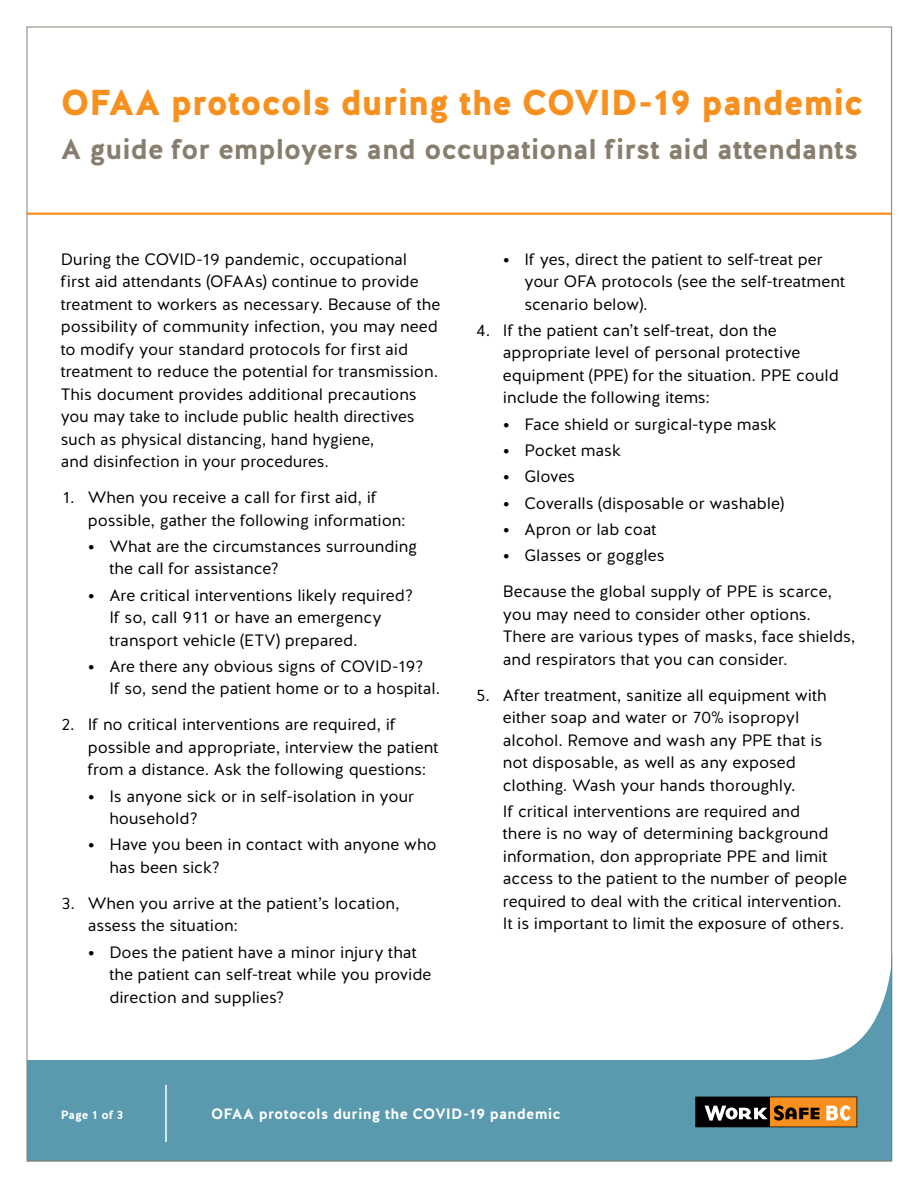
<style>
.page{position:relative;width:918px;height:1188px;background:#fff}
.page>*{position:absolute;margin:0;border:0;box-sizing:border-box;transform-origin:0 0}
.t1{font:36px "Work Safe BC Halis R Black";letter-spacing:-.01em;color:#f7901e}
.t2{font:28.5px "Work Safe BC Halis R Bold";letter-spacing:-.005em;color:#887e6e}
.t3{font:16.5px/22.5px "Work Safe BC Halis R Book";color:#000}
.t4{font:15px "Work Safe BC Halis R Bold";letter-spacing:.015em;color:#fff}
.t5{font:12px "Work Safe BC Halis R Bold";letter-spacing:-.01em;color:#fff}
.s1{font-family:"Work Safe BC Halis R Black"}
</style>
<div class="page">
<svg style="left:29px;top:975px;width:861px;height:184px;fill:#599aae"></svg>
<svg style="left:695px;top:1097px;width:162px;height:30px;background:#885e31"></svg>
<hr style="left:165px;top:1085px;width:2px;height:57px;background:#fff">
<hr style="left:27px;top:213px;width:865px;height:2px;background:#f7901e">
<h1 class="t1" style="left:61px;top:79px;width:805px">OFAA protocols during the COVID-19 pandemic</h1>
<h2 class="t2" style="left:61px;top:130px;width:799px">A guide for employers and occupational first aid attendants</h2>
<p class="t3" style="left:61px;top:248px;width:381px">During the COVID-19 pandemic, occupational first aid attendants (OFAAs) continue to provide treatment to workers as necessary. Because of the possibility of community infection, you may need to modify your standard protocols for first aid treatment to reduce the potential for transmission.<br>This document provides additional precautions you may take to include public health directives such as physical distancing, hand hygiene,<br>and disinfection in your procedures.</p>
<p class="t3" style="left:88px;top:486px;width:319px;text-indent:-27px">1. When you receive a call for first aid, if possible, gather the following information:</p>
<p class="t3" style="left:109px;top:535px;width:309px;text-indent:-22px"><span class="s1">•</span> What are the circumstances surrounding the call for assistance?</p>
<p class="t3" style="left:109px;top:584px;width:305px;text-indent:-22px"><span class="s1">•</span> Are critical interventions likely required?<br>If so, call 911 or have an emergency transport vehicle (ETV) prepared.</p>
<p class="t3" style="left:109px;top:655px;width:332px;text-indent:-22px"><span class="s1">•</span> Are there any obvious signs of COVID-19?<br>If so, send the patient home or to a hospital.</p>
<p class="t3" style="left:88px;top:714px;width:352px;text-indent:-27px">2. If no critical interventions are required, if possible and appropriate, interview the patient from a distance. Ask the following questions:</p>
<p class="t3" style="left:109px;top:785px;width:306px;text-indent:-22px"><span class="s1">•</span> Is anyone sick or in self-isolation in your household?</p>
<p class="t3" style="left:109px;top:834px;width:329px;text-indent:-22px"><span class="s1">•</span> Have you been in contact with anyone who has been sick?</p>
<p class="t3" style="left:88px;top:892px;width:314px;text-indent:-27px">3. When you arrive at the patient’s location, assess the situation:</p>
<p class="t3" style="left:109px;top:941px;width:324px;text-indent:-22px"><span class="s1">•</span> Does the patient have a minor injury that the patient can self-treat while you provide direction and supplies?</p>
<p class="t3" style="left:524px;top:248px;width:322px;text-indent:-22px"><span class="s1">•</span> If yes, direct the patient to self-treat per your OFA protocols (see the self-treatment scenario below).</p>
<p class="t3" style="left:503px;top:319px;width:337px;text-indent:-27px">4. If the patient can’t self-treat, don the appropriate level of personal protective equipment (PPE) for the situation. PPE could include the following items:</p>
<p class="t3" style="left:503px;top:413px;width:276px"><span class="s1">•</span> Face shield or surgical-type mask</p>
<p class="t3" style="left:503px;top:439px;width:120px"><span class="s1">•</span> Pocket mask</p>
<p class="t3" style="left:503px;top:466px;width:74px"><span class="s1">•</span> Gloves</p>
<p class="t3" style="left:503px;top:492px;width:283px"><span class="s1">•</span> Coveralls (disposable or washable)</p>
<p class="t3" style="left:503px;top:518px;width:155px"><span class="s1">•</span> Apron or lab coat</p>
<p class="t3" style="left:503px;top:538px;width:331px;line-height:36px"><span class="s1">•</span> Glasses or goggles<br>Because the global supply of PPE is scarce,</p>
<p class="t3" style="left:503px;top:603px;width:354px">you may need to consider other options.<br>There are various types of masks, face shields, and respirators that you can consider.</p>
<p class="t3" style="left:503px;top:684px;width:325px;text-indent:-27px">5. After treatment, sanitize all equipment with either soap and water or 70% isopropyl alcohol. Remove and wash any PPE that is not disposable, as well as any exposed clothing. Wash your hands thoroughly.</p>
<p class="t3" style="left:503px;top:800px;width:346px">If critical interventions are required and<br>there is no way of determining background information, don appropriate PPE and limit access to the patient to the number of people required to deal with the critical intervention.<br>It is important to limit the exposure of others.</p>
<p class="t5" style="left:61px;top:1107px;width:64px">Page 1 of 3</p>
<p class="t4" style="left:211px;top:1104px;width:351px">OFAA protocols during the COVID-19 pandemic</p>
</div>
